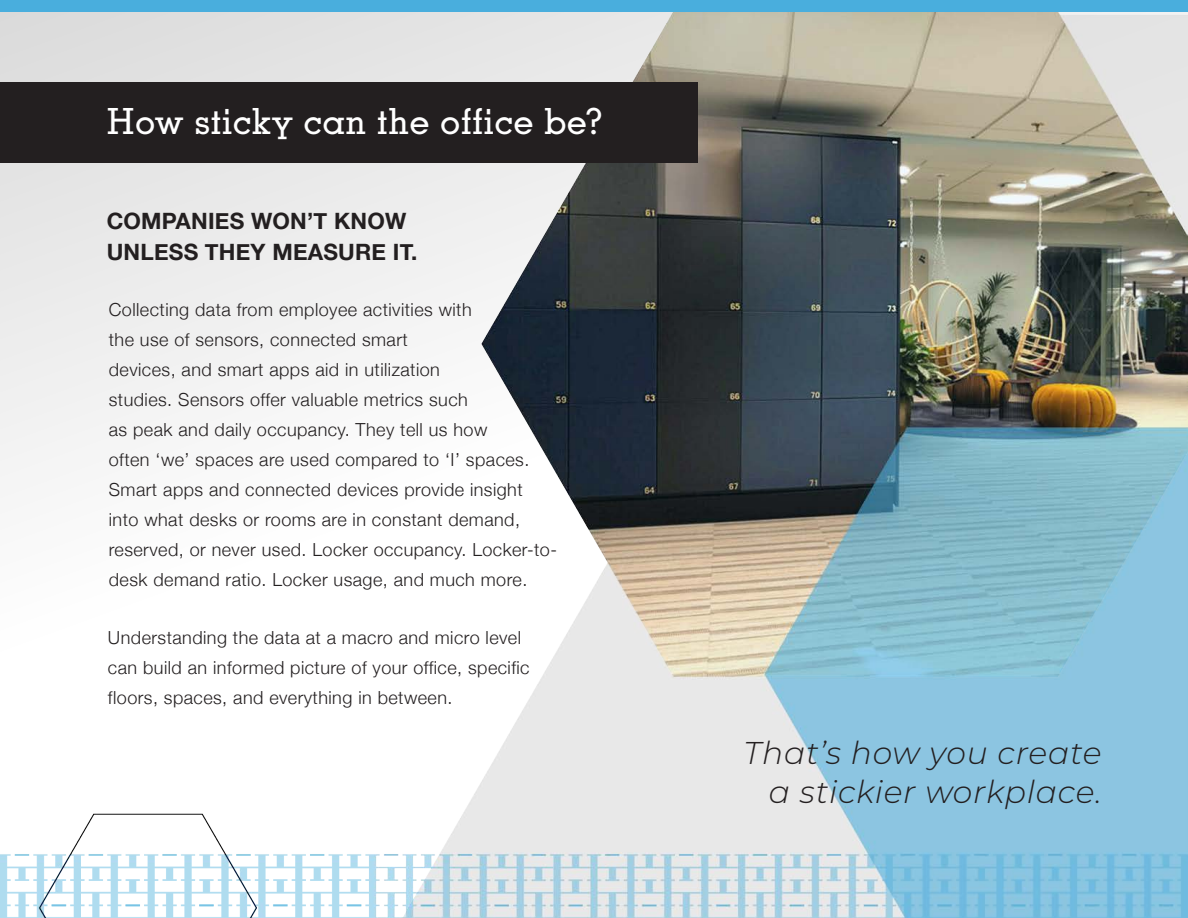
<style>
.page{position:relative;width:1188px;height:918px;background:#fff}
.page>*{position:absolute;margin:0;border:0;box-sizing:border-box;transform-origin:0 0}
.Body_Copy{font:300 39px "Memphis";letter-spacing:.01em;color:#fff}
.Body_Copy-2{font:italic 300 31.5px "Montserrat";letter-spacing:.025em;color:#231f20}
.Body_Copy-3{font:700 22.5px "Helvetica Neue";letter-spacing:.01em;color:#231f20}
.Body_Copy-4{font:300 18px/30px "Helvetica Neue";letter-spacing:.025em;color:#231f20}
</style>
<div class="page">
<img style="left:0;top:12px;width:1188px;height:906px">
<div style="left:0;top:0;width:1188px;height:12px;background:#49aedd"></div>
<div style="left:0;top:82px;width:698px;height:82px;background:#231f20"></div>
<p class="Body_Copy" style="left:106px;top:100px;width:497px">How sticky can the office be?</p>
<p class="Body_Copy-3" style="left:107px;top:203px;width:301px">COMPANIES WON’T KNOW</p>
<p class="Body_Copy-3" style="left:107px;top:235px;width:312px">UNLESS THEY MEASURE IT.</p>
<p class="Body_Copy-4" style="left:109px;top:293px;width:450px">Collecting data from employee activities with<br>the use of sensors, connected smart<br>devices, and smart apps aid in utilization<br>studies. Sensors offer valuable metrics such<br>as peak and daily occupancy. They tell us how<br>often ‘we’ spaces are used compared to ‘I’ spaces.<br>Smart apps and connected devices provide insight<br>into what desks or rooms are in constant demand, reserved, or never used. Locker occupancy. Locker-to&shy;desk demand ratio. Locker usage, and much more.</p>
<p class="Body_Copy-4" style="left:108px;top:622px;width:423px">Understanding the data at a macro and micro level can build an informed picture of your office, specific floors, spaces, and everything in between.</p>
<p class="Body_Copy-2" style="left:744px;top:731px;width:360px">That’s how you create</p>
<p class="Body_Copy-2" style="left:769px;top:770px;width:334px">a stickier workplace.</p>
</div>
